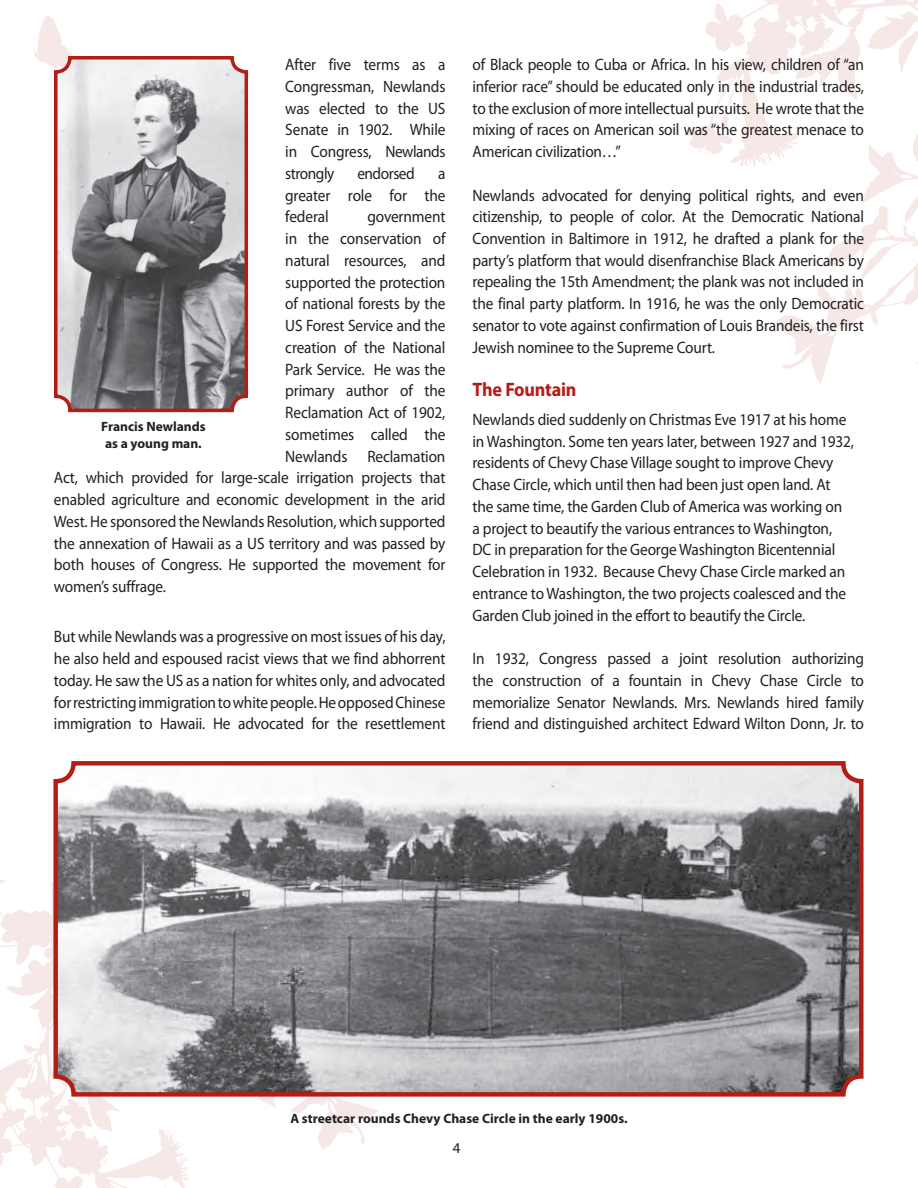
<style>
.page{position:relative;width:918px;height:1188px;background:#fff}
.page>*{position:absolute;margin:0;border:0;box-sizing:border-box;transform-origin:0 0}
.t1{font:700 19.5px "Myriad Pro";letter-spacing:-.01em;color:#b41d15;scale:.93 1}
.t2{font:16.5px/21.8px "Myriad Pro";letter-spacing:-.01em;color:#231f20;text-align:justify;scale:.93 1}
.t3{font:16.5px "Myriad Pro";letter-spacing:-.03em;color:#231f20;scale:.93 1}
.t4{font:15px "Myriad Pro";color:#231f20}
.t5{font:700 13.5px/16.2px "Myriad Pro";color:#231f20}
</style>
<div class="page">
<svg style="left:776px;top:167px;width:142px;height:218px"></svg>
<svg style="left:684px;top:0;width:234px;height:167px"></svg>
<svg style="left:258px;top:1097px;width:121px;height:53px"></svg>
<svg style="left:0;top:880px;width:188px;height:308px"></svg>
<svg style="left:33px;top:16px;width:41px;height:51px"></svg>
<img style="left:56px;top:766px;width:803px;height:328px">
<div style="left:53px;top:761px;width:811px;height:336px;border:4px solid #b41d15;border-radius:18px"></div>
<img style="left:56px;top:58px;width:187px;height:349px">
<div style="left:54px;top:56px;width:194px;height:356px;border:4px solid #b41d15;border-radius:14px"></div>
<p class="t2" style="left:285px;top:53px;width:174px">After five terms as a Congressman, Newlands was elected to the US Senate in 1902. While in Congress, Newlands strongly</p>
<p class="t3" style="left:357px;top:163px;width:63px">endorsed</p>
<p class="t2" style="left:285px;top:162px;width:174px;text-indent:153px">a greater role for the federal</p>
<p class="t2" style="left:367px;top:206px;width:85px">government</p>
<p class="t2" style="left:285px;top:227px;width:174px">in the conservation of</p>
<p class="t2" style="left:285px;top:249px;width:174px">natural resources, and</p>
<p class="t2" style="left:285px;top:271px;width:174px">supported the protection</p>
<p class="t2" style="left:285px;top:293px;width:174px">of national forests by the</p>
<p class="t2" style="left:285px;top:314px;width:174px">US Forest Service and the</p>
<p class="t2" style="left:285px;top:336px;width:174px">creation of the National</p>
<p class="t2" style="left:285px;top:358px;width:174px">Park Service. He was the</p>
<p class="t2" style="left:285px;top:380px;width:174px">primary author of the</p>
<p class="t2" style="left:285px;top:401px;width:174px">Reclamation Act of 1902,</p>
<p class="t2" style="left:285px;top:423px;width:174px">sometimes called the</p>
<p class="t2" style="left:285px;top:445px;width:174px">Newlands Reclamation</p>
<p class="t2" style="left:54px;top:467px;width:422px">Act, which provided for large-scale irrigation projects that</p>
<p class="t2" style="left:54px;top:488px;width:422px">enabled agriculture and economic development in the arid</p>
<p class="t2" style="left:54px;top:510px;width:422px">West. He sponsored the Newlands Resolution, which supported</p>
<p class="t2" style="left:54px;top:532px;width:423px">the annexation of Hawaii as a US territory and was passed by</p>
<p class="t2" style="left:54px;top:554px;width:422px">both houses of Congress. He supported the movement for</p>
<p class="t2" style="left:54px;top:575px;width:122px">women’s suffrage.</p>
<p class="t2" style="left:54px;top:626px;width:423px">But while Newlands was a progressive on most issues of his day, he also held and espoused racist views that we find abhorrent today. He saw the US as a nation for whites only, and advocated for restricting immigration to white people. He opposed Chinese immigration to Hawaii. He advocated for the resettlement</p>
<p class="t5" style="left:101px;top:418px;width:106px">Francis Newlands as a young man.</p>
<p class="t2" style="left:472px;top:53px;width:423px">of Black people to Cuba or Africa. In his view, children of “an inferior race” should be educated only in the industrial trades, to the exclusion of more intellectual pursuits. He wrote that the mixing of races on American soil was “the greatest menace to American civilization…”</p>
<p class="t2" style="left:472px;top:184px;width:423px">Newlands advocated for denying political rights, and even citizenship, to people of color. At the Democratic National Convention in Baltimore in 1912, he drafted a plank for the party’s platform that would disenfranchise Black Americans by repealing the 15th Amendment; the plank was not included in the final party platform. In 1916, he was the only Democratic senator to vote against confirmation of Louis Brandeis, the first Jewish nominee to the Supreme Court.</p>
<p class="t1" style="left:472px;top:377px;width:113px">The Fountain</p>
<p class="t2" style="left:472px;top:408px;width:412px;text-align:left">Newlands died suddenly on Christmas Eve 1917 at his home in Washington. Some ten years later, between 1927 and 1932, residents of Chevy Chase Village sought to improve Chevy Chase Circle, which until then had been just open land. At the same time, the Garden Club of America was working on<br>a project to beautify the various entrances to Washington, DC in preparation for the George Washington Bicentennial Celebration in 1932. Because Chevy Chase Circle marked an entrance to Washington, the two projects coalesced and the Garden Club joined in the effort to beautify the Circle.</p>
<p class="t2" style="left:472px;top:647px;width:422px">In 1932, Congress passed a joint resolution authorizing the construction of a fountain in Chevy Chase Circle to memorialize Senator Newlands. Mrs. Newlands hired family friend and distinguished architect Edward Wilton Donn, Jr. to</p>
<p class="t5" style="left:290px;top:1110px;width:339px">A streetcar rounds Chevy Chase Circle in the early 1900s.</p>
<p class="t4" style="left:453px;top:1139px;width:9px">4</p>
</div>
